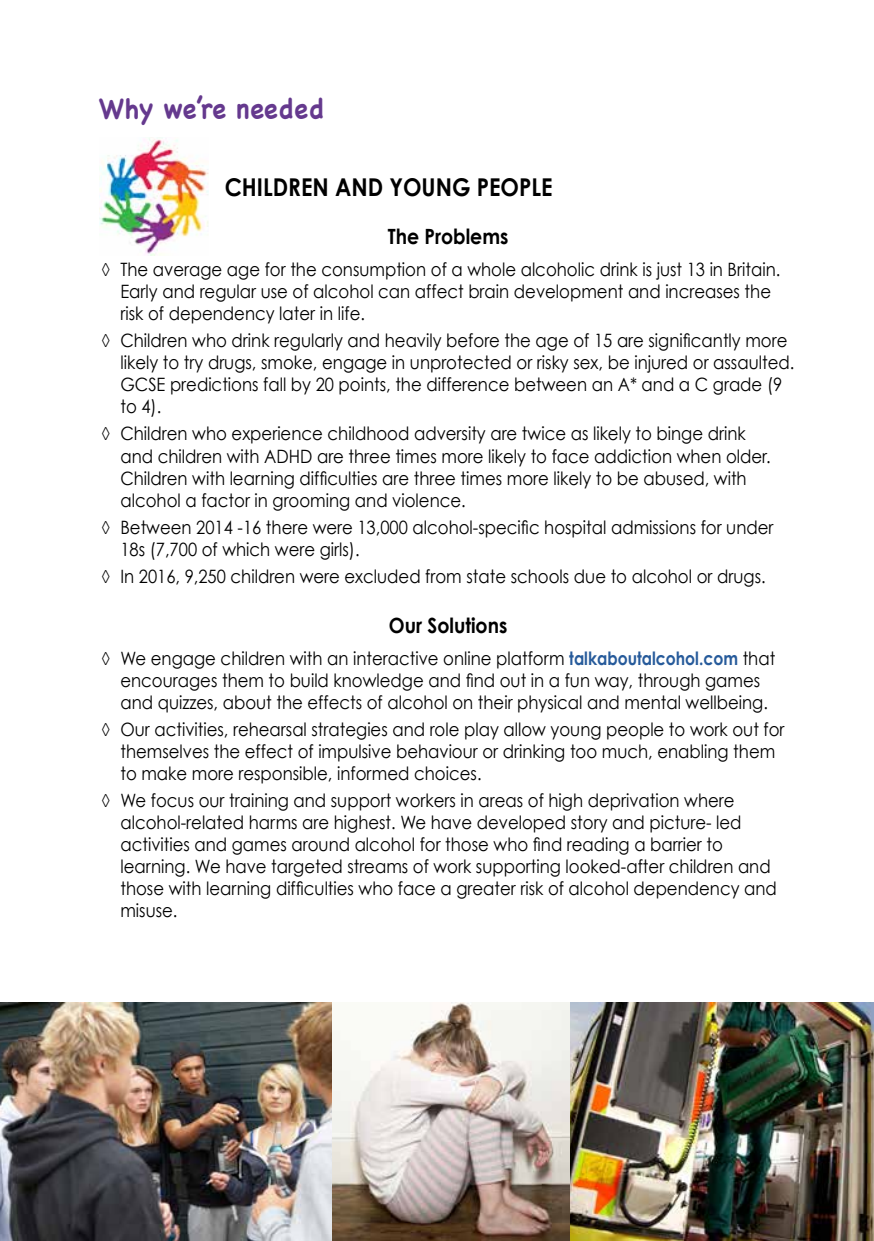
<style>
.page{position:relative;width:874px;height:1241px;background:#fff}
.page>*{position:absolute;margin:0;border:0;box-sizing:border-box;transform-origin:0 0}
.t1{font:700 28px "Chalkboard";color:#65398e;scale:.9 1}
.t2{font:700 24.5px "Century Gothic";color:#000;scale:.9 1}
.t3{font:700 21px "Century Gothic";color:#000;scale:.9 1}
.t4{font:18.38px/22.1px "Century Gothic";color:#000;scale:.9 1}
.s1{font-weight:700;color:#275b9b}
</style>
<div class="page">
<img style="left:99px;top:137px;width:109px;height:118px">
<img style="left:331px;top:1002px;width:239px;height:238px">
<img style="left:0;top:1002px;width:331px;height:238px">
<img style="left:570px;top:1002px;width:303px;height:238px">
<h1 class="t1" style="left:99px;top:92px;width:251px">Why we’re needed</h1>
<h2 class="t2" style="left:224px;top:171px;width:366px">CHILDREN AND YOUNG PEOPLE</h2>
<p class="t3" style="left:387px;top:223px;width:135px">The Problems</p>
<p class="t4" style="left:120px;top:258px;width:734px;text-indent:-19px">◊ The average age for the consumption of a whole alcoholic drink is just 13 in Britain.<br>Early and regular use of alcohol can affect brain development and increases the risk of dependency later in life.</p>
<p class="t4" style="left:120px;top:329px;width:750px;text-indent:-19px">◊ Children who drink regularly and heavily before the age of 15 are significantly more likely to try drugs, smoke, engage in unprotected or risky sex, be injured or assaulted.<br>GCSE predictions fall by 20 points, the difference between an A* and a C grade (9 to 4).</p>
<p class="t4" style="left:120px;top:422px;width:723px;text-indent:-19px">◊ Children who experience childhood adversity are twice as likely to binge drink and children with ADHD are three times more likely to face addiction when older.<br>Children with learning difficulties are three times more likely to be abused, with alcohol a factor in grooming and violence.</p>
<p class="t4" style="left:120px;top:515px;width:726px;text-indent:-19px">◊ Between 2014 -16 there were 13,000 alcohol-specific hospital admissions for under<br>18s (7,700 of which were girls).</p>
<p class="t4" style="left:102px;top:564px;width:738px">◊ In 2016, 9,250 children were excluded from state schools due to alcohol or drugs.</p>
<p class="t3" style="left:389px;top:612px;width:133px">Our Solutions</p>
<p class="t4" style="left:120px;top:646px;width:728px;text-indent:-19px">◊ We engage children with an interactive online platform <span class="s1">talkaboutalcohol.com</span> that encourages them to build knowledge and find out in a fun way, through games and quizzes, about the effects of alcohol on their physical and mental wellbeing.</p>
<p class="t4" style="left:120px;top:718px;width:739px;text-indent:-19px">◊ Our activities, rehearsal strategies and role play allow young people to work out for themselves the effect of impulsive behaviour or drinking too much, enabling them to make more responsible, informed choices.</p>
<p class="t4" style="left:120px;top:789px;width:730px;text-indent:-19px">◊ We focus our training and support workers in areas of high deprivation where alcohol-related harms are highest. We have developed story and picture- led activities and games around alcohol for those who find reading a barrier to learning. We have targeted streams of work supporting looked-after children and those with learning difficulties who face a greater risk of alcohol dependency and misuse.</p>
</div>
